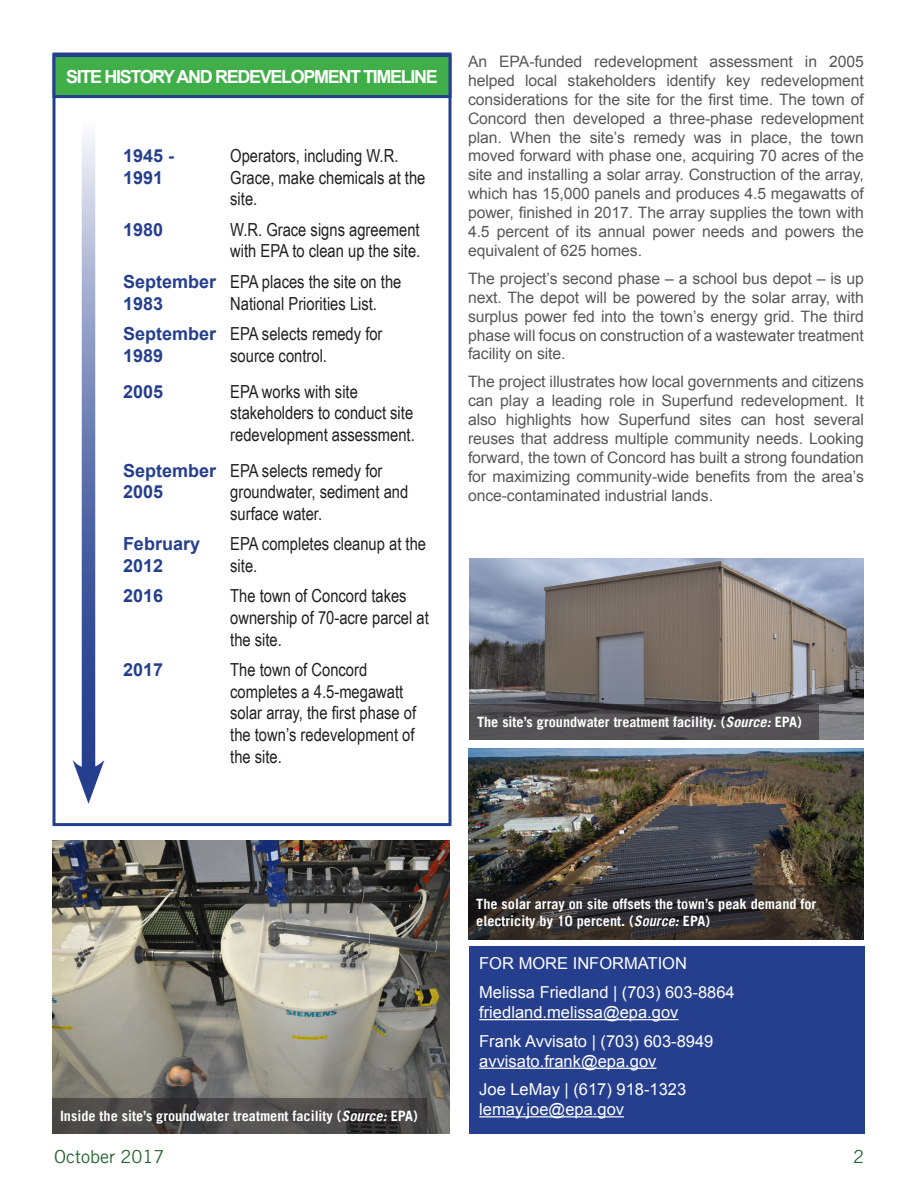
<style>
.page{position:relative;width:918px;height:1188px;background:#fff}
.page>*{position:absolute;margin:0;border:0;box-sizing:border-box;transform-origin:0 0}
.t1{font:18px/21.6px "Arial Narrow";color:#231f20}
.t2{font:700 18px/21.6px "Arial";color:#253f8e}
.t3{font:700 18px "Arial";letter-spacing:-.075em;color:#fff}
.t4{font:18px "Trade Gothic LT";color:#276532}
.t5{font:16.5px "Arial";color:#fff}
.t6{font:15.75px/18.9px "Arial";letter-spacing:-.005em;color:#57585a;text-align:justify}
.t7{font:700 14.25px/16.5px "Trade Gothic LT";color:#fff}
.s1{font-style:italic}
</style>
<div class="page">
<img style="left:469px;top:749px;width:395px;height:137px">
<div style="left:52px;top:52px;width:400px;height:774px;border:3px solid #253f8e"></div>
<div style="left:469px;top:947px;width:396px;height:187px;background:#253f8e"></div>
<hr style="left:479px;top:1019px;width:200px;height:1px;background:#fff">
<hr style="left:479px;top:1068px;width:178px;height:1px;background:#fff">
<hr style="left:479px;top:1116px;width:145px;height:1px;background:#fff">
<div style="left:54px;top:56px;width:396px;height:41px;background:#40ae49"></div>
<div style="left:52px;top:54px;width:400px;height:44px;border:3px solid #253f8e"></div>
<svg style="left:82px;top:136px;width:13px;height:624px;background:#7283b5"></svg>
<svg style="left:73px;top:760px;width:31px;height:44px"></svg>
<img style="left:52px;top:841px;width:398px;height:293px">
<svg style="left:52px;top:1098px;width:375px;height:36px;background:#484645"></svg>
<img style="left:470px;top:558px;width:394px;height:182px">
<svg style="left:470px;top:704px;width:349px;height:36px;background:#4c4a4c"></svg>
<svg style="left:469px;top:886px;width:395px;height:54px;background:#322d2b"></svg>
<p class="t3" style="left:66px;top:64px;width:373px">SITE HISTORY AND REDEVELOPMENT TIMELINE</p>
<p class="t2" style="left:123px;top:146px;width:53px">1945 -<br>1991</p>
<p class="t1" style="left:230px;top:144px;width:197px">Operators, including W.R.<br>Grace, make chemicals at the site.</p>
<p class="t2" style="left:123px;top:219px;width:42px">1980</p>
<p class="t1" style="left:230px;top:218px;width:192px">W.R. Grace signs agreement with EPA to clean up the site.</p>
<p class="t2" style="left:123px;top:271px;width:95px">September<br>1983</p>
<p class="t1" style="left:230px;top:270px;width:173px">EPA places the site on the<br>National Priorities List.</p>
<p class="t2" style="left:123px;top:323px;width:95px">September<br>1989</p>
<p class="t1" style="left:230px;top:322px;width:154px">EPA selects remedy for source control.</p>
<p class="t2" style="left:123px;top:381px;width:42px">2005</p>
<p class="t1" style="left:230px;top:380px;width:186px">EPA works with site stakeholders to conduct site redevelopment assessment.</p>
<p class="t2" style="left:123px;top:460px;width:95px">September<br>2005</p>
<p class="t1" style="left:230px;top:459px;width:180px">EPA selects remedy for groundwater, sediment and surface water.</p>
<p class="t2" style="left:123px;top:534px;width:79px">February<br>2012</p>
<p class="t1" style="left:230px;top:533px;width:197px">EPA completes cleanup at the site.</p>
<p class="t2" style="left:123px;top:586px;width:42px">2016</p>
<p class="t1" style="left:230px;top:585px;width:200px">The town of Concord takes ownership of 70-acre parcel at the site.</p>
<p class="t2" style="left:123px;top:660px;width:42px">2017</p>
<p class="t1" style="left:230px;top:658px;width:187px">The town of Concord completes a 4.5-megawatt solar array, the first phase of the town’s redevelopment of the site.</p>
<p class="t6" style="left:468px;top:52px;width:397px">An EPA-funded redevelopment assessment in 2005 helped local stakeholders identify key redevelopment considerations for the site for the first time. The town of Concord then developed a three-phase redevelopment plan. When the site’s remedy was in place, the town moved forward with phase one, acquiring 70 acres of the site and installing a solar array. Construction of the array, which has 15,000 panels and produces 4.5 megawatts of power, finished in 2017. The array supplies the town with 4.5 percent of its annual power needs and powers the equivalent of 625 homes.</p>
<p class="t6" style="left:468px;top:269px;width:398px">The project’s second phase – a school bus depot – is up next. The depot will be powered by the solar array, with surplus power fed into the town’s energy grid. The third phase will focus on construction of a wastewater treatment facility on site.</p>
<p class="t6" style="left:468px;top:373px;width:398px">The project illustrates how local governments and citizens can play a leading role in Superfund redevelopment. It also highlights how Superfund sites can host several reuses that address multiple community needs. Looking forward, the town of Concord has built a strong foundation for maximizing community-wide benefits from the area’s once-contaminated industrial lands.</p>
<p class="t7" style="left:477px;top:713px;width:326px">The site’s groundwater treatment facility. (<span class="s1">Source:</span> EPA)</p>
<p class="t7" style="left:60px;top:1107px;width:359px">Inside the site’s groundwater treatment facility (<span class="s1">Source:</span> EPA)</p>
<p class="t7" style="left:476px;top:896px;width:342px">The solar array on site offsets the town’s peak demand for electricity by 10 percent. (<span class="s1">Source:</span> EPA)</p>
<p class="t5" style="left:479px;top:953px;width:209px">FOR MORE INFORMATION</p>
<p class="t5" style="left:479px;top:982px;width:257px">Melissa Friedland | (703) 603-8864</p>
<p class="t5" style="left:479px;top:1001px;width:201px">friedland.melissa@epa.gov</p>
<p class="t5" style="left:479px;top:1030px;width:236px">Frank Avvisato | (703) 603-8949</p>
<p class="t5" style="left:479px;top:1050px;width:179px">avvisato.frank@epa.gov</p>
<p class="t5" style="left:479px;top:1079px;width:208px">Joe LeMay | (617) 918-1323</p>
<p class="t5" style="left:479px;top:1099px;width:146px">lemay.joe@epa.gov</p>
<p class="t4" style="left:54px;top:1146px;width:112px">October 2017</p>
<p class="t4" style="left:853px;top:1146px;width:12px">2</p>
</div>
